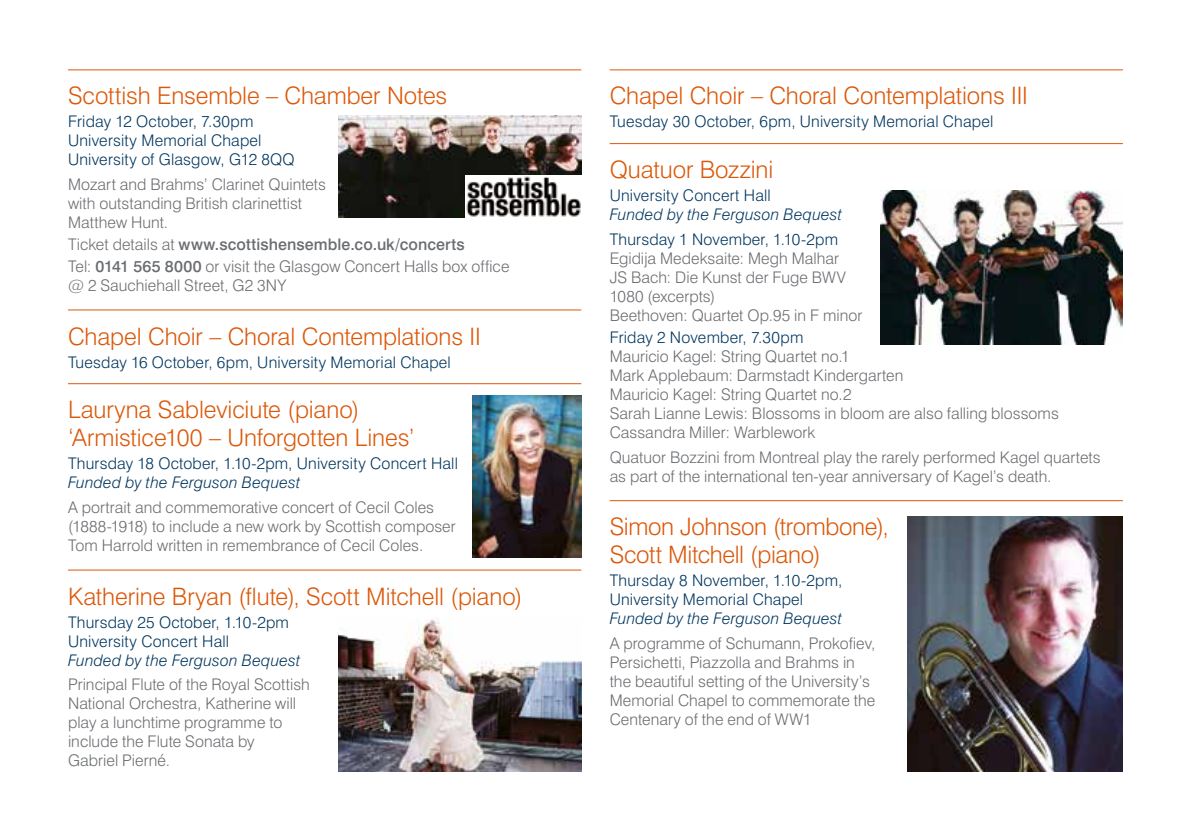
<style>
.page{position:relative;width:1191px;height:840px;background:#fff}
.page>*{position:absolute;margin:0;border:0;box-sizing:border-box;transform-origin:0 0}
.t1{font:300 24px/28px "Swiss 721 BT";letter-spacing:-.005em;color:#dc5809}
.t2{font:300 16px/19px "Swiss 721 BT";letter-spacing:.005em;color:#6a6d71}
.t3{font:300 16px/19px "Swiss 721 BT";letter-spacing:.015em;color:#00365f}
.t4{font:italic 300 16px "Swiss 721 BT";letter-spacing:.015em;color:#00365f}
.s1{font-weight:500}
</style>
<div class="page">
<hr style="left:68px;top:69px;width:513px;height:1px;background:#dc5809">
<hr style="left:68px;top:309px;width:513px;height:1px;background:#dc5809">
<hr style="left:68px;top:383px;width:513px;height:1px;background:#dc5809">
<hr style="left:68px;top:569px;width:513px;height:1px;background:#dc5809">
<hr style="left:609px;top:69px;width:514px;height:1px;background:#dc5809">
<hr style="left:609px;top:143px;width:514px;height:1px;background:#dc5809">
<hr style="left:609px;top:500px;width:514px;height:1px;background:#dc5809">
<img style="left:880px;top:190px;width:243px;height:155px">
<img style="left:907px;top:516px;width:216px;height:255px">
<img style="left:339px;top:116px;width:242px;height:101px">
<img style="left:472px;top:395px;width:109px;height:161px">
<img style="left:339px;top:619px;width:242px;height:152px">
<img style="left:465px;top:175px;width:116px;height:42px">
<h1 class="t1" style="left:68px;top:82px;width:381px">Scottish Ensemble – Chamber Notes</h1>
<p class="t3" style="left:68px;top:112px;width:228px">Friday 12 October, 7.30pm<br>University Memorial Chapel<br>University of Glasgow, G12 8QQ</p>
<p class="t2" style="left:68px;top:175px;width:259px">Mozart and Brahms’ Clarinet Quintets with outstanding British clarinettist<br>Matthew Hunt.</p>
<p class="t2" style="left:68px;top:233px;width:443px;line-height:21.8px">Ticket details at <span class="s1">www.scottishensemble.co.uk/concerts<br></span>Tel: <span class="s1">0141 565 8000</span> or visit the Glasgow Concert Halls box office</p>
<p class="t2" style="left:68px;top:275px;width:220px">@ 2 Sauchiehall Street, G2 3NY</p>
<h1 class="t1" style="left:68px;top:321px;width:414px">Chapel Choir – Choral Contemplations II</h1>
<p class="t3" style="left:68px;top:352px;width:384px">Tuesday 16 October, 6pm, University Memorial Chapel</p>
<h1 class="t1" style="left:68px;top:395px;width:348px">Lauryna Sableviciute (piano) ‘Armistice100 – Unforgotten Lines’</h1>
<p class="t3" style="left:68px;top:453px;width:391px">Thursday 18 October, 1.10-2pm, University Concert Hall</p>
<p class="t4" style="left:68px;top:472px;width:234px">Funded by the Ferguson Bequest</p>
<p class="t2" style="left:68px;top:497px;width:389px">A portrait and commemorative concert of Cecil Coles (1888-1918) to include a new work by Scottish composer<br>Tom Harrold written in remembrance of Cecil Coles.</p>
<h1 class="t1" style="left:68px;top:581px;width:456px">Katherine Bryan (flute), Scott Mitchell (piano)</h1>
<p class="t3" style="left:68px;top:612px;width:222px">Thursday 25 October, 1.10-2pm<br>University Concert Hall</p>
<p class="t4" style="left:68px;top:649px;width:234px">Funded by the Ferguson Bequest</p>
<p class="t2" style="left:68px;top:674px;width:243px">Principal Flute of the Royal Scottish<br>National Orchestra, Katherine will play a lunchtime programme to include the Flute Sonata by<br>Gabriel Pierné.</p>
<h1 class="t1" style="left:609px;top:82px;width:420px">Chapel Choir – Choral Contemplations III</h1>
<p class="t3" style="left:609px;top:112px;width:385px">Tuesday 30 October, 6pm, University Memorial Chapel</p>
<h1 class="t1" style="left:609px;top:155px;width:165px">Quatuor Bozzini</h1>
<p class="t3" style="left:609px;top:186px;width:163px">University Concert Hall</p>
<p class="t4" style="left:609px;top:205px;width:234px">Funded by the Ferguson Bequest</p>
<p class="t3" style="left:609px;top:229px;width:230px">Thursday 1 November, 1.10-2pm</p>
<p class="t2" style="left:609px;top:248px;width:254px">Egidija Medeksaite: Megh Malhar<br>JS Bach: Die Kunst der Fuge BWV<br>1080 (excerpts)<br>Beethoven: Quartet Op.95 in F minor</p>
<p class="t3" style="left:609px;top:327px;width:195px">Friday 2 November, 7.30pm</p>
<p class="t2" style="left:609px;top:346px;width:451px">Mauricio Kagel: String Quartet no.1<br>Mark Applebaum: Darmstadt Kindergarten<br>Mauricio Kagel: String Quartet no.2<br>Sarah Lianne Lewis: Blossoms in bloom are also falling blossoms Cassandra Miller: Warblework</p>
<p class="t2" style="left:609px;top:447px;width:492px">Quatuor Bozzini from Montreal play the rarely performed Kagel quartets as part of the international ten-year anniversary of Kagel’s death.</p>
<h1 class="t1" style="left:609px;top:512px;width:280px">Simon Johnson (trombone),<br>Scott Mitchell (piano)</h1>
<p class="t3" style="left:609px;top:570px;width:234px">Thursday 8 November, 1.10-2pm,<br>University Memorial Chapel</p>
<p class="t4" style="left:609px;top:608px;width:234px">Funded by the Ferguson Bequest</p>
<p class="t2" style="left:609px;top:633px;width:267px">A programme of Schumann, Prokofiev, Persichetti, Piazzolla and Brahms in the beautiful setting of the University’s Memorial Chapel to commemorate the Centenary of the end of WW1</p>
</div>
